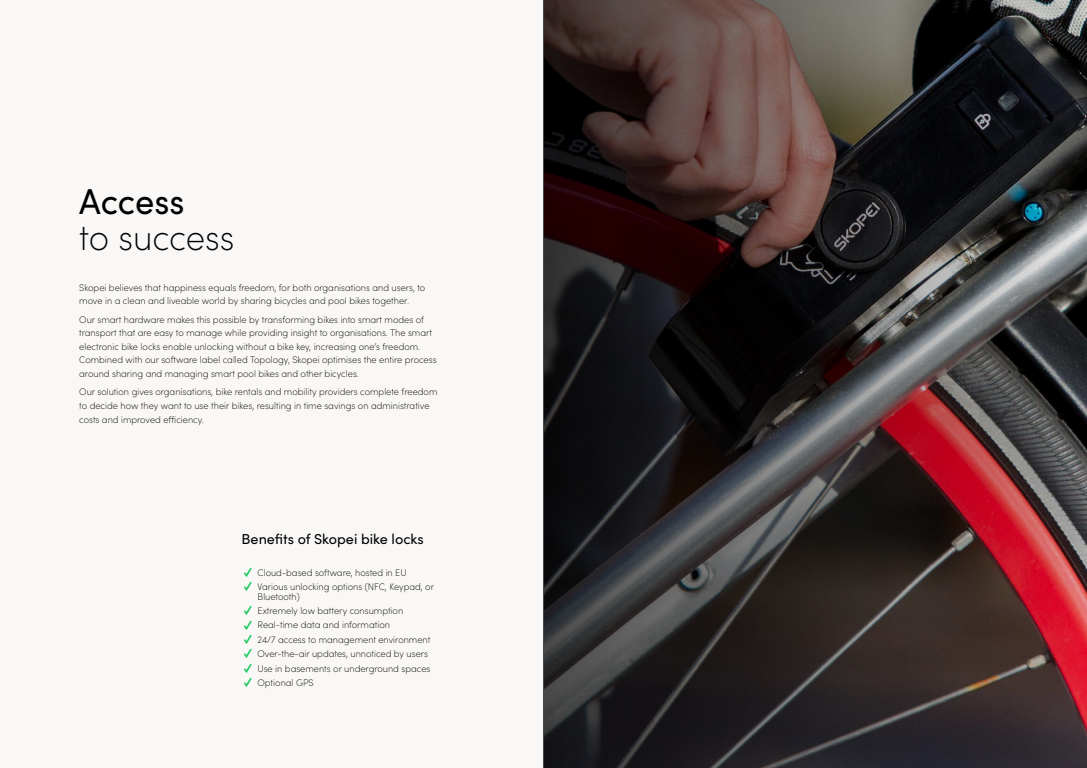
<style>
.page{position:relative;width:1087px;height:768px;background:#fff}
.page>*{position:absolute;margin:0;border:0;box-sizing:border-box;transform-origin:0 0}
.t1{font:200 36px "Sofia Pro";color:#000;scale:.96 1}
.t2{font:36px "Sofia Pro";color:#000;scale:.96 1}
.t3{font:14.4px "Sofia Pro";color:#000}
.t4{font:200 9.6px/13.6px "Sofia Pro";color:#000;scale:.96 1}
.s1{font-weight:900;font-size:16px;color:#1bc95d}
</style>
<div class="page">
<div style="left:0;top:0;width:543px;height:768px;background:#f9f8f6"></div>
<svg style="left:543px;top:0;width:543px;height:768px;background:#3b2e2e"></svg>
<h1 class="t2" style="left:79px;top:175px;width:111px">Access</h1>
<h1 class="t1" style="left:79px;top:211px;width:163px">to success</h1>
<p class="t4" style="left:79px;top:280px;width:362px">Skopei believes that happiness equals freedom, for both organisations and users, to move in a clean and liveable world by sharing bicycles and pool bikes together.</p>
<p class="t4" style="left:79px;top:312px;width:374px">Our smart hardware makes this possible by transforming bikes into smart modes of transport that are easy to manage while providing insight to organisations. The smart electronic bike locks enable unlocking without a bike key, increasing one’s freedom.<br>Combined with our software label called Topology, Skopei optimises the entire process around sharing and managing smart pool bikes and other bicycles.</p>
<p class="t4" style="left:79px;top:385px;width:374px">Our solution gives organisations, bike rentals and mobility providers complete freedom to decide how they want to use their bikes, resulting in time savings on administrative costs and improved efficiency.</p>
<h2 class="t3" style="left:241px;top:528px;width:184px">Benefits of Skopei bike locks</h2>
<p class="t4" style="left:241px;top:565px;width:173px"><span class="s1">✓</span> Cloud-based software, hosted in EU</p>
<p class="t4" style="left:257px;top:581px;width:185px;line-height:9.6px;text-indent:-16px"><span class="s1">✓</span> Various unlocking options (NFC, Keypad, or<br>Bluetooth)</p>
<p class="t4" style="left:241px;top:603px;width:170px"><span class="s1">✓</span> Extremely low battery consumption</p>
<p class="t4" style="left:241px;top:618px;width:156px"><span class="s1">✓</span> Real-time data and information</p>
<p class="t4" style="left:241px;top:632px;width:198px"><span class="s1">✓</span> 24/7 access to management environment</p>
<p class="t4" style="left:241px;top:647px;width:196px"><span class="s1">✓</span> Over-the-air updates, unnoticed by users</p>
<p class="t4" style="left:241px;top:661px;width:198px"><span class="s1">✓</span> Use in basements or underground spaces</p>
<p class="t4" style="left:241px;top:675px;width:77px"><span class="s1">✓</span> Optional GPS</p>
</div>
